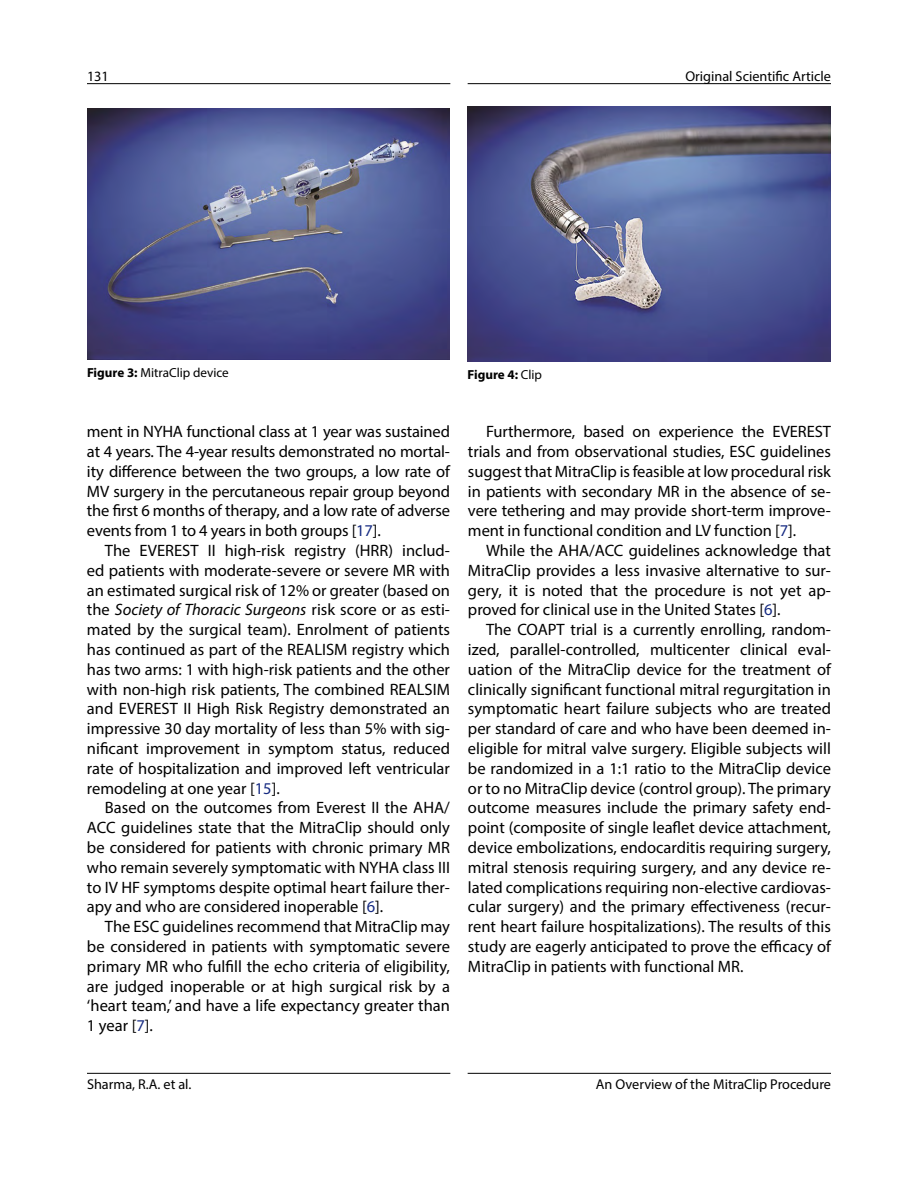
<style>
.page{position:relative;width:918px;height:1188px;background:#fff}
.page>*{position:absolute;margin:0;border:0;box-sizing:border-box;transform-origin:0 0}
.t1{font:16.5px/19.8px "Myriad Pro";color:#000;text-align:justify}
.t2{font:14.25px "Myriad Pro";color:#000}
.t3{font:13.2px "Myriad Pro";color:#000}
.t4{font:700 13.2px "Myriad Pro";color:#000}
.s1{font-weight:700}
.s2{font-weight:400}
.s3{color:#162b82}
.s4{font-style:italic}
</style>
<div class="page">
<hr style="left:87px;top:1073px;width:363px;height:1px;background:#000">
<hr style="left:468px;top:1073px;width:363px;height:1px;background:#000">
<hr style="left:87px;top:83px;width:363px;height:1px;background:#000">
<hr style="left:468px;top:83px;width:363px;height:1px;background:#000">
<img style="left:87px;top:109px;width:363px;height:250px">
<img style="left:467px;top:106px;width:363px;height:256px">
<p class="t2" style="left:87px;top:67px;width:23px">131</p>
<p class="t2" style="left:685px;top:67px;width:147px">Original Scientific Article</p>
<p class="t3" style="left:87px;top:364px;width:143px"><span class="s1">Figure 3:</span> MitraClip device</p>
<p class="t4" style="left:467px;top:366px;width:76px">Figure 4: <span class="s2">Clip</span></p>
<p class="t1" style="left:87px;top:421px;width:365px">ment in NYHA functional class at 1 year was sustained at 4 years. The 4-year results demonstrated no mortal&shy;ity difference between the two groups, a low rate of MV surgery in the percutaneous repair group beyond the first 6 months of therapy, and a low rate of adverse events from 1 to 4 years in both groups [<span class="s3">17</span>].</p>
<p class="t1" style="left:87px;top:540px;width:365px;text-indent:18px">The EVEREST II high-risk registry (HRR) includ&shy;ed patients with moderate-severe or severe MR with an estimated surgical risk of 12% or greater (based on the <span class="s4">Society of Thoracic Surgeons</span> risk score or as esti&shy;mated by the surgical team). Enrolment of patients has continued as part of the REALISM registry which has two arms: 1 with high-risk patients and the other with non-high risk patients, The combined REALSIM and EVEREST II High Risk Registry demonstrated an impressive 30 day mortality of less than 5% with sig&shy;nificant improvement in symptom status, reduced rate of hospitalization and improved left ventricular remodeling at one year [<span class="s3">15</span>].</p>
<p class="t1" style="left:87px;top:798px;width:365px;text-indent:18px">Based on the outcomes from Everest II the AHA/ ACC guidelines state that the MitraClip should only be considered for patients with chronic primary MR who remain severely symptomatic with NYHA class III to IV HF symptoms despite optimal heart failure ther&shy;apy and who are considered inoperable [<span class="s3">6</span>].</p>
<p class="t1" style="left:87px;top:916px;width:365px;text-indent:18px">The ESC guidelines recommend that MitraClip may be considered in patients with symptomatic severe primary MR who fulfill the echo criteria of eligibility, are judged inoperable or at high surgical risk by a ‘heart team,’ and have a life expectancy greater than 1 year [<span class="s3">7</span>].</p>
<p class="t1" style="left:468px;top:421px;width:365px;text-indent:18px">Furthermore, based on experience the EVEREST trials and from observational studies, ESC guidelines suggest that MitraClip is feasible at low procedural risk in patients with secondary MR in the absence of se&shy;vere tethering and may provide short-term improve&shy;ment in functional condition and LV function [<span class="s3">7</span>].</p>
<p class="t1" style="left:468px;top:540px;width:365px;text-indent:18px">While the AHA/ACC guidelines acknowledge that MitraClip provides a less invasive alternative to sur&shy;gery, it is noted that the procedure is not yet ap&shy;proved for clinical use in the United States [<span class="s3">6</span>].</p>
<p class="t1" style="left:468px;top:619px;width:365px;text-indent:18px">The COAPT trial is a currently enrolling, random&shy;ized, parallel-controlled, multicenter clinical eval&shy;uation of the MitraClip device for the treatment of clinically significant functional mitral regurgitation in symptomatic heart failure subjects who are treated per standard of care and who have been deemed in&shy;eligible for mitral valve surgery. Eligible subjects will be randomized in a 1:1 ratio to the MitraClip device or to no MitraClip device (control group). The primary outcome measures include the primary safety end&shy;point (composite of single leaflet device attachment, device embolizations, endocarditis requiring surgery, mitral stenosis requiring surgery, and any device re&shy;lated complications requiring non-elective cardiovas&shy;cular surgery) and the primary effectiveness (recur&shy;rent heart failure hospitalizations). The results of this study are eagerly anticipated to prove the efficacy of MitraClip in patients with functional MR.</p>
<p class="t2" style="left:87px;top:1075px;width:106px">Sharma, R.A. et al.</p>
<p class="t2" style="left:596px;top:1075px;width:237px">An Overview of the MitraClip Procedure</p>
</div>
